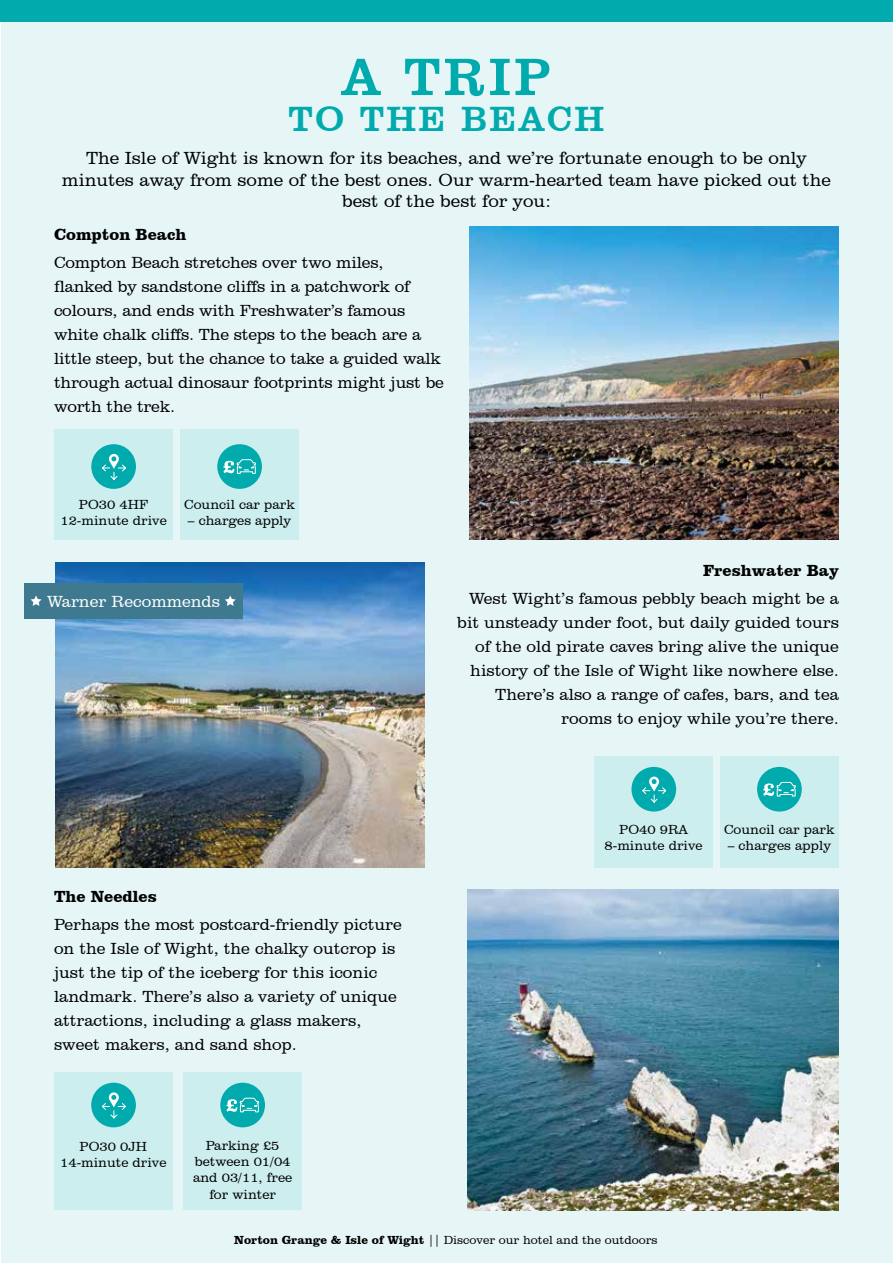
<style>
.page{position:relative;width:893px;height:1263px;background:#fff}
.page>*{position:absolute;margin:0;border:0;box-sizing:border-box;transform-origin:0 0}
.t1{font:54px "Clarendon BT";color:#00aaad}
.t2{font:36px "Clarendon BT";letter-spacing:.06em;color:#00aaad}
.t3{font:300 18px/21.6px "Clarendon BT";color:#000;text-align:center}
.t4{font:300 16.5px/24px "Clarendon BT";color:#000}
.t5{font:700 16.5px "Clarendon BT";color:#000}
.t6{font:300 16.5px "Clarendon BT";color:#fff}
.t7{font:300 13.5px/16.2px "Clarendon BT";color:#000;text-align:center}
.t8{font:300 12px "Clarendon BT";color:#000}
.s1{font-weight:700}
</style>
<div class="page">
<div style="left:1px;top:0;width:892px;height:1263px;background:#e6f6f6"></div>
<div style="left:54px;top:429px;width:119px;height:110px;background:#cceeef"></div>
<div style="left:180px;top:429px;width:119px;height:110px;background:#cceeef"></div>
<div style="left:594px;top:756px;width:119px;height:112px;background:#cceeef"></div>
<div style="left:720px;top:756px;width:119px;height:112px;background:#cceeef"></div>
<div style="left:183px;top:1072px;width:119px;height:138px;background:#cceeef"></div>
<div style="left:54px;top:1072px;width:119px;height:138px;background:#cceeef"></div>
<img style="left:470px;top:227px;width:369px;height:312px">
<div style="left:91px;top:444px;width:45px;height:45px;background:#00aaad;border-radius:50%"></div>
<svg style="left:102px;top:454px;width:24px;height:26px"></svg>
<div style="left:217px;top:444px;width:45px;height:45px;background:#00aaad;border-radius:50%"></div>
<svg style="left:223px;top:460px;width:34px;height:14px"></svg>
<img style="left:468px;top:889px;width:371px;height:321px">
<img style="left:55px;top:563px;width:369px;height:305px">
<div style="left:631px;top:767px;width:45px;height:44px;background:#00aaad;border-radius:50%"></div>
<svg style="left:642px;top:776px;width:25px;height:27px"></svg>
<div style="left:91px;top:1083px;width:45px;height:44px;background:#00aaad;border-radius:50%"></div>
<svg style="left:102px;top:1092px;width:24px;height:27px"></svg>
<div style="left:757px;top:767px;width:45px;height:44px;background:#00aaad;border-radius:50%"></div>
<svg style="left:763px;top:782px;width:33px;height:15px"></svg>
<div style="left:220px;top:1083px;width:45px;height:44px;background:#00aaad;border-radius:50%"></div>
<svg style="left:227px;top:1098px;width:33px;height:15px"></svg>
<div style="left:1px;top:0;width:892px;height:21px;background:#00aaad"></div>
<div style="left:25px;top:584px;width:218px;height:35px;background:#3f798f"></div>
<svg style="left:31px;top:595px;width:11px;height:11px"></svg>
<svg style="left:225px;top:595px;width:11px;height:11px"></svg>
<h1 class="t1" style="left:342px;top:43px;width:211px">A TRIP</h1>
<h2 class="t2" style="left:288px;top:96px;width:317px">TO THE BEACH</h2>
<p class="t3" style="left:62px;top:147px;width:771px">The Isle of Wight is known for its beaches, and we’re fortunate enough to be only minutes away from some of the best ones. Our warm-hearted team have picked out the best of the best for you:</p>
<p class="t5" style="left:54px;top:224px;width:134px">Compton Beach</p>
<p class="t4" style="left:54px;top:250px;width:391px">Compton Beach stretches over two miles, flanked by sandstone cliffs in a patchwork of colours, and ends with Freshwater’s famous white chalk cliffs. The steps to the beach are a little steep, but the chance to take a guided walk through actual dinosaur footprints might just be worth the trek.</p>
<p class="t7" style="left:60px;top:496px;width:108px">PO30 4HF<br>12-minute drive</p>
<p class="t7" style="left:184px;top:496px;width:112px">Council car park</p>
<p class="t7" style="left:188px;top:512px;width:105px">– charges apply</p>
<p class="t6" style="left:47px;top:591px;width:174px">Warner Recommends</p>
<p class="t5" style="left:54px;top:886px;width:104px">The Needles</p>
<p class="t4" style="left:54px;top:912px;width:349px">Perhaps the most postcard-friendly picture on the Isle of Wight, the chalky outcrop is just the tip of the iceberg for this iconic landmark. There’s also a variety of unique attractions, including a glass makers, sweet makers, and sand shop.</p>
<p class="t7" style="left:60px;top:1138px;width:108px">PO30 0JH<br>14-minute drive</p>
<p class="t7" style="left:193px;top:1137px;width:101px">Parking £5 between 01/04 and 03/11, free for winter</p>
<p class="t5" style="left:703px;top:560px;width:137px">Freshwater Bay</p>
<p class="t4" style="left:457px;top:586px;width:383px;text-align:right">West Wight’s famous pebbly beach might be a bit unsteady under foot, but daily guided tours of the old pirate caves bring alive the unique history of the Isle of Wight like nowhere else.<br>There’s also a range of cafes, bars, and tea rooms to enjoy while you’re there.</p>
<p class="t7" style="left:605px;top:821px;width:100px">PO40 9RA<br>8-minute drive</p>
<p class="t7" style="left:724px;top:821px;width:112px">Council car park</p>
<p class="t7" style="left:728px;top:837px;width:105px">– charges apply</p>
<p class="t8" style="left:234px;top:1232px;width:425px"><span class="s1">Norton Grange &amp; Isle of Wight</span> || Discover our hotel and the outdoors</p>
</div>
